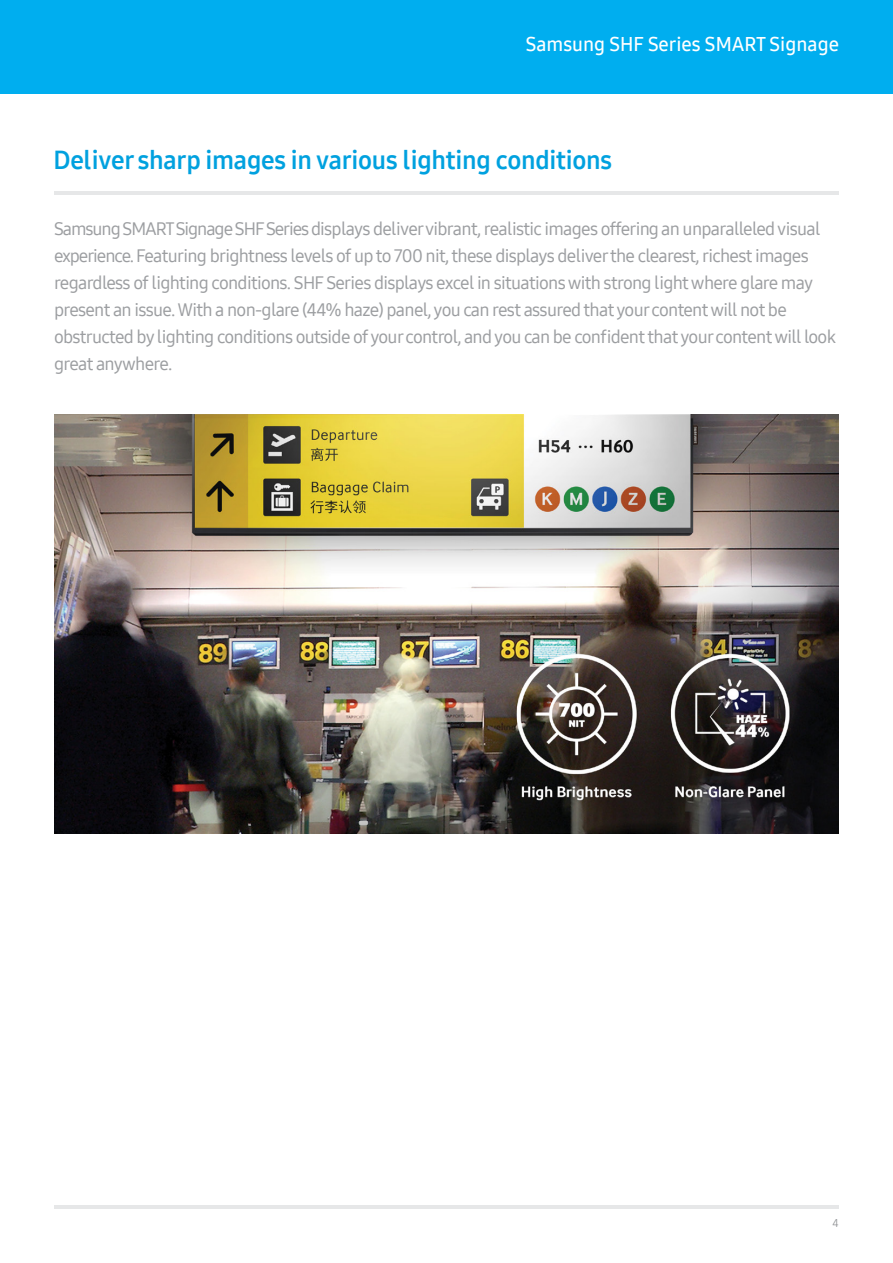
<style>
.page{position:relative;width:893px;height:1263px;background:#fff}
.page>*{position:absolute;margin:0;border:0;box-sizing:border-box;transform-origin:0 0}
.t1{font:25.5px "Samsung One 700";letter-spacing:-.01em;color:#00a1df}
.t2{font:19.5px "Samsung One 600";color:#fff}
.t3{font:18px/27px "Samsung One 500";letter-spacing:-.04em;color:#9c9ea1}
.t4{font:11.25px "Samsung One 400";color:#939598}
</style>
<div class="page">
<div style="left:0;top:0;width:893px;height:94px;background:#00aeef"></div>
<hr style="left:54px;top:1206px;width:785px;height:3px;background:#e6e7e8">
<hr style="left:54px;top:191px;width:785px;height:3px;background:#e6e7e8">
<img style="left:54px;top:414px;width:785px;height:419px">
<p class="t2" style="left:526px;top:31px;width:315px">Samsung SHF Series SMART Signage</p>
<h1 class="t1" style="left:54px;top:143px;width:560px">Deliver sharp images in various lighting conditions</h1>
<p class="t3" style="left:54px;top:215px;width:784px">Samsung SMART Signage SHF Series displays deliver vibrant, realistic images offering an unparalleled visual experience. Featuring brightness levels of up to 700 nit, these displays deliver the clearest, richest images regardless of lighting conditions. SHF Series displays excel in situations with strong light where glare may present an issue. With a non-glare (44% haze) panel, you can rest assured that your content will not be obstructed by lighting conditions outside of your control, and you can be confident that your content will look great anywhere.</p>
<p class="t4" style="left:833px;top:1215px;width:8px">4</p>
</div>
